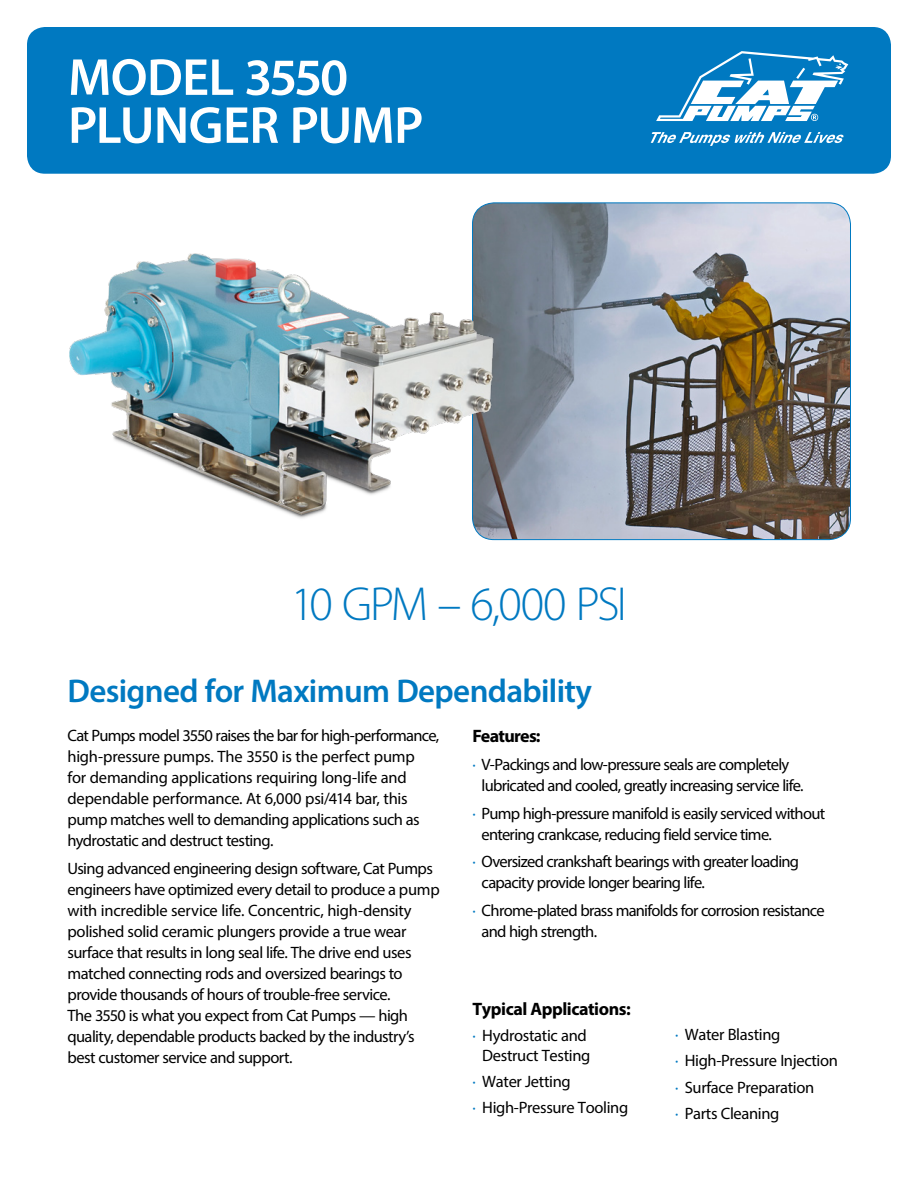
<style>
.page{position:relative;width:918px;height:1188px;background:#fff}
.page>*{position:absolute;margin:0;border:0;box-sizing:border-box;transform-origin:0 0}
.t1{font:600 52.5px/48px "Myriad Pro";letter-spacing:-.015em;color:#fff}
.t2{font:300 48px "Myriad Pro";letter-spacing:-.05em;color:#0079c1}
.t3{font:600 33px "Myriad Pro";letter-spacing:-.02em;color:#0079c1}
.t4{font:700 18px "Myriad Pro";letter-spacing:-.025em;color:#000}
.t5{font:16.5px/21px "Myriad Pro";letter-spacing:-.03em;color:#000}
.s1{color:#0079c1}
</style>
<div class="page">
<img style="left:514px;top:203px;width:336px;height:337px">
<img style="left:69px;top:202px;width:445px;height:339px">
<div style="left:27px;top:27px;width:864px;height:147px;background:#0079c1;border-radius:18px"></div>
<svg style="left:656px;top:51px;width:192px;height:70px"></svg>
<svg style="left:651px;top:132px;width:193px;height:14px"></svg>
<h1 class="t1" style="left:68px;top:52px;width:357px">MODEL 3550<br>PLUNGER PUMP</h1>
<h2 class="t2" style="left:291px;top:578px;width:338px">10 GPM – 6,000 PSI</h2>
<h3 class="t3" style="left:68px;top:669px;width:526px">Designed for Maximum Dependability</h3>
<p class="t5" style="left:68px;top:725px;width:373px">Cat Pumps model 3550 raises the bar for high-performance, high-pressure pumps. The 3550 is the perfect pump<br>for demanding applications requiring long-life and dependable performance. At 6,000 psi/414 bar, this pump matches well to demanding applications such as hydrostatic and destruct testing.</p>
<p class="t5" style="left:67px;top:858px;width:374px">Using advanced engineering design software, Cat Pumps engineers have optimized every detail to produce a pump with incredible service life. Concentric, high-density polished solid ceramic plungers provide a true wear surface that results in long seal life. The drive end uses matched connecting rods and oversized bearings to provide thousands of hours of trouble-free service.<br>The 3550 is what you expect from Cat Pumps — high quality, dependable products backed by the industry’s best customer service and support.</p>
<p class="t4" style="left:472px;top:724px;width:70px">Features:</p>
<p class="t5" style="left:482px;top:754px;width:324px;text-indent:-9px"><span class="s1">·</span> V-Packings and low-pressure seals are completely lubricated and cooled, greatly increasing service life.</p>
<p class="t5" style="left:482px;top:802px;width:345px;text-indent:-9px"><span class="s1">·</span> Pump high-pressure manifold is easily serviced without entering crankcase, reducing field service time.</p>
<p class="t5" style="left:482px;top:851px;width:319px;text-indent:-9px"><span class="s1">·</span> Oversized crankshaft bearings with greater loading capacity provide longer bearing life.</p>
<p class="t5" style="left:482px;top:900px;width:344px;text-indent:-9px"><span class="s1">·</span> Chrome-plated brass manifolds for corrosion resistance and high strength.</p>
<p class="t4" style="left:472px;top:997px;width:160px">Typical Applications:</p>
<p class="t5" style="left:472px;top:1026px;width:119px;line-height:19.5px;text-align:center"><span class="s1">·</span> Hydrostatic and<br>Destruct Testing</p>
<p class="t5" style="left:472px;top:1068px;width:157px;line-height:26.2px"><span class="s1">·</span> Water Jetting<br><span class="s1">·</span> High-Pressure Tooling</p>
<p class="t5" style="left:675px;top:1021px;width:165px;line-height:26.2px"><span class="s1">·</span> Water Blasting<br><span class="s1">·</span> High-Pressure Injection <span class="s1">·</span> Surface Preparation<br><span class="s1">·</span> Parts Cleaning</p>
</div>
